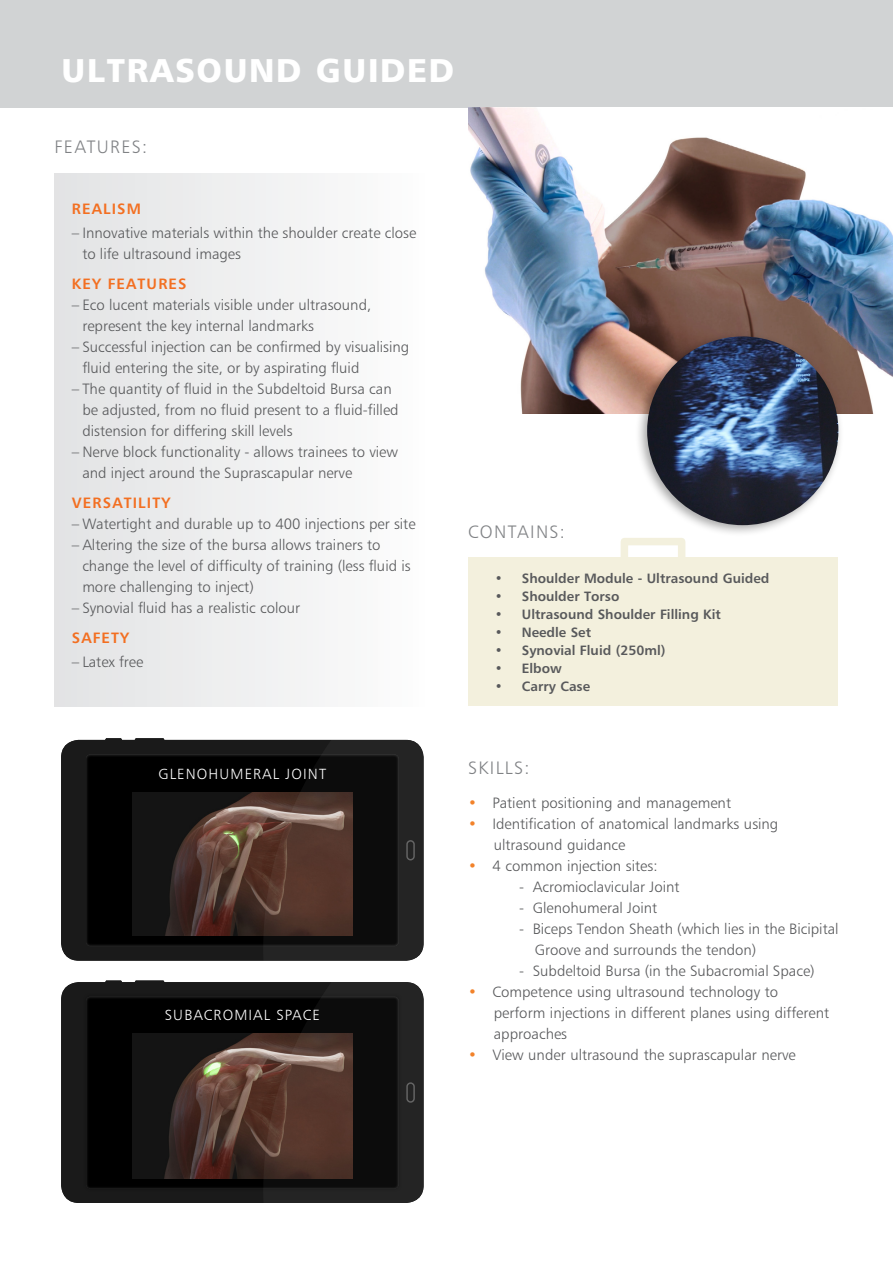
<style>
.page{position:relative;width:893px;height:1263px;background:#fff}
.page>*{position:absolute;margin:0;border:0;box-sizing:border-box;transform-origin:0 0}
.t1{font:33px "Humanist 777 BT Black B";letter-spacing:.05em;color:#fff}
.t2{font:18px "Humanist 777 BT Light B";letter-spacing:.075em;color:#808285}
.t3{font:15px/21px "Humanist 777 BT Light B";color:#58595b}
.t4{font:15px "Humanist 777 BT Bold B";letter-spacing:.075em;color:#f36f21}
.t5{font:14.7px "Humanist 777 BT Light B";letter-spacing:.075em;color:#fff}
.t6{font:13.5px "Humanist 777 BT Bold B";color:#58595b}
.s1{color:#f2822a}
</style>
<div class="page">
<div style="left:0;top:0;width:893px;height:108px;background:#d1d3d4"></div>
<img style="left:468px;top:108px;width:425px;height:306px">
<div style="left:468px;top:558px;width:370px;height:148px;background:#f3f0dd"></div>
<div style="left:621px;top:538px;width:64px;height:27px;border:8px solid #f3f0dd"></div>
<svg style="left:61px;top:980px;width:202px;height:223px;background:#2b2b2b"></svg>
<svg style="left:61px;top:738px;width:347px;height:223px;background:#343434"></svg>
<div style="left:72px;top:985px;width:340px;height:204px;background:#fff;opacity:.3"></div>
<div style="left:71px;top:743px;width:341px;height:204px;background:#fff;opacity:.3"></div>
<img style="left:132px;top:793px;width:131px;height:143px">
<svg style="left:263px;top:740px;width:161px;height:221px;background:#2f2521"></svg>
<img style="left:132px;top:1033px;width:131px;height:145px">
<svg style="left:263px;top:982px;width:161px;height:221px;background:#2f2521"></svg>
<div style="left:635px;top:330px;width:210px;height:207px;background:#000;opacity:.35"></div>
<img style="left:647px;top:336px;width:191px;height:189px">
<div style="left:55px;top:174px;width:371px;height:532px;background:linear-gradient(to right,#e2e3e4,#fdfdfd)"></div>
<h1 class="t1" style="left:62px;top:49px;width:394px">ULTRASOUND GUIDED</h1>
<p class="t2" style="left:55px;top:136px;width:94px">FEATURES:</p>
<p class="t4" style="left:72px;top:199px;width:71px">REALISM</p>
<p class="t3" style="left:82px;top:222px;width:335px;text-indent:-10px">– Innovative materials within the shoulder create close to life ultrasound images</p>
<p class="t4" style="left:72px;top:274px;width:116px">KEY FEATURES</p>
<p class="t3" style="left:82px;top:294px;width:290px;text-indent:-10px">– Eco lucent materials visible under ultrasound, represent the key internal landmarks</p>
<p class="t3" style="left:82px;top:336px;width:328px;text-indent:-10px">– Successful injection can be confirmed by visualising fluid entering the site, or by aspirating fluid</p>
<p class="t3" style="left:82px;top:378px;width:318px;text-indent:-10px">– The quantity of fluid in the Subdeltoid Bursa can be adjusted, from no fluid present to a fluid-filled distension for differing skill levels</p>
<p class="t3" style="left:82px;top:441px;width:317px;text-indent:-10px">– Nerve block functionality - allows trainees to view and inject around the Suprascapular nerve</p>
<p class="t4" style="left:72px;top:493px;width:100px">VERSATILITY</p>
<p class="t3" style="left:72px;top:513px;width:345px">– Watertight and durable up to 400 injections per site</p>
<p class="t3" style="left:82px;top:534px;width:330px;text-indent:-10px">– Altering the size of the bursa allows trainers to change the level of difficulty of training (less fluid is more challenging to inject)</p>
<p class="t3" style="left:72px;top:597px;width:230px">– Synovial fluid has a realistic colour</p>
<p class="t4" style="left:72px;top:628px;width:59px">SAFETY</p>
<p class="t3" style="left:72px;top:651px;width:73px">– Latex free</p>
<p class="t2" style="left:468px;top:520px;width:98px">CONTAINS:</p>
<p class="t6" style="left:495px;top:570px;width:276px">• Shoulder Module - Ultrasound Guided</p>
<p class="t6" style="left:495px;top:588px;width:126px">• Shoulder Torso</p>
<p class="t6" style="left:495px;top:606px;width:228px">• Ultrasound Shoulder Filling Kit</p>
<p class="t6" style="left:495px;top:624px;width:98px">• Needle Set</p>
<p class="t6" style="left:495px;top:642px;width:172px">• Synovial Fluid (250ml)</p>
<p class="t6" style="left:495px;top:660px;width:69px">• Elbow</p>
<p class="t6" style="left:495px;top:678px;width:97px">• Carry Case</p>
<p class="t5" style="left:159px;top:765px;width:169px">GLENOHUMERAL JOINT</p>
<p class="t5" style="left:165px;top:1006px;width:157px">SUBACROMIAL SPACE</p>
<p class="t2" style="left:468px;top:756px;width:63px">SKILLS:</p>
<p class="t3" style="left:468px;top:792px;width:264px"><span class="s1">•</span> Patient positioning and management</p>
<p class="t3" style="left:494px;top:813px;width:286px;text-indent:-26px"><span class="s1">•</span> Identification of anatomical landmarks using ultrasound guidance</p>
<p class="t3" style="left:468px;top:855px;width:191px"><span class="s1">•</span> 4 common injection sites:</p>
<p class="t3" style="left:519px;top:876px;width:162px">- Acromioclavicular Joint</p>
<p class="t3" style="left:519px;top:897px;width:139px">- Glenohumeral Joint</p>
<p class="t3" style="left:535px;top:918px;width:305px;text-indent:-16px">- Biceps Tendon Sheath (which lies in the Bicipital<br>Groove and surrounds the tendon)</p>
<p class="t3" style="left:519px;top:960px;width:297px">- Subdeltoid Bursa (in the Subacromial Space)</p>
<p class="t3" style="left:494px;top:981px;width:337px;text-indent:-26px"><span class="s1">•</span> Competence using ultrasound technology to perform injections in different planes using different approaches</p>
<p class="t3" style="left:468px;top:1044px;width:329px"><span class="s1">•</span> View under ultrasound the suprascapular nerve</p>
</div>
